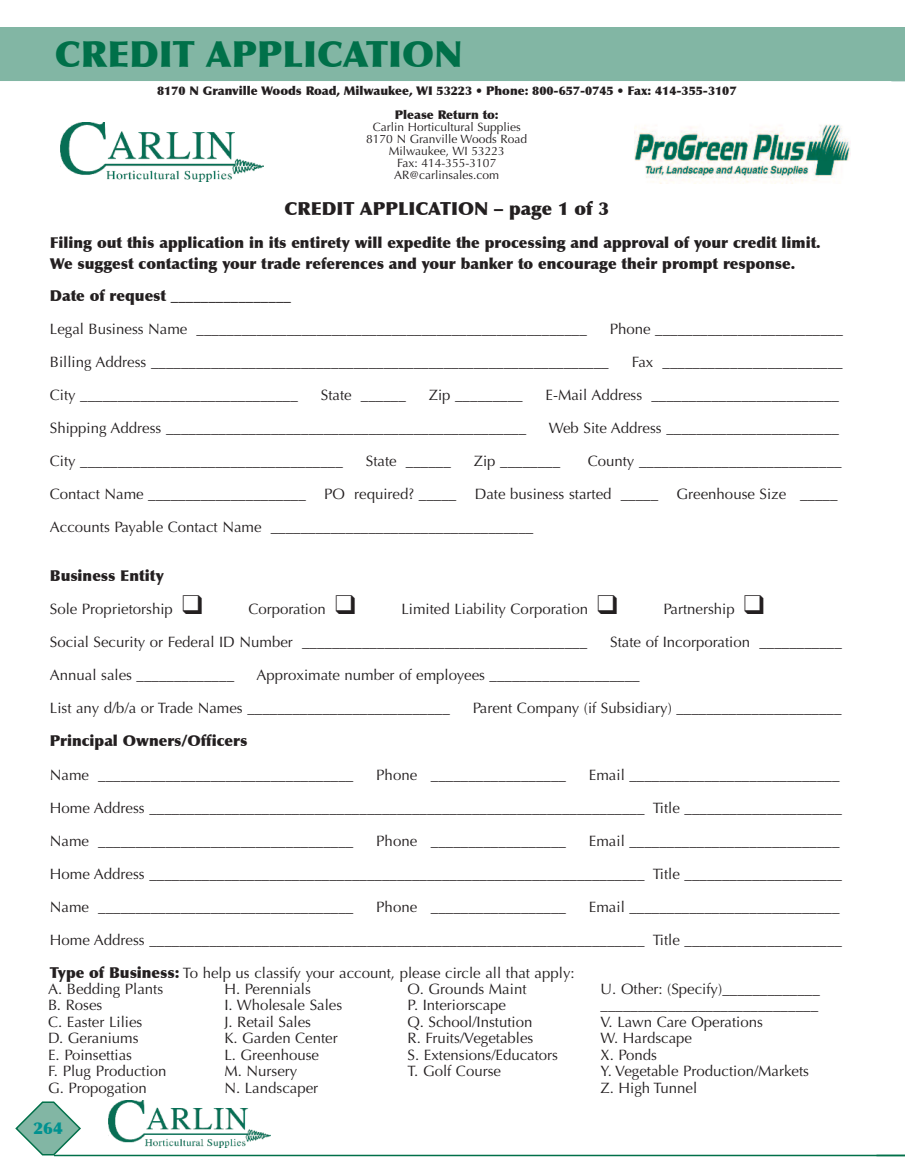
<style>
.page{position:relative;width:905px;height:1175px;background:#fff}
.page>*{position:absolute;margin:0;border:0;box-sizing:border-box;transform-origin:0 0}
.t1{font:900 36px "Optima";color:#007049}
.t2{font:900 18px "Optima";color:#231f20}
.t3{font:900 16.5px "Optima";color:#009290}
.t4{font:15px/15.9px "Optima";color:#231f20}
.t5{font:900 15px/21px "Optima";color:#231f20}
.t6{font:12px/12px "Optima";color:#231f20;text-align:center}
.t7{font:900 12px/24px "Optima";color:#231f20;text-align:center}
.s1{font-weight:900}
</style>
<div class="page">
<svg style="left:15px;top:1101px;width:66px;height:54px"></svg>
<div style="left:0;top:27px;width:904px;height:54px;background:#82b6a4"></div>
<img style="left:108px;top:1100px;width:162px;height:47px">
<hr style="left:54px;top:1154px;width:850px;height:2px;background:#007049">
<img style="left:634px;top:124px;width:216px;height:59px">
<img style="left:61px;top:122px;width:202px;height:60px">
<h1 class="t1" style="left:55px;top:32px;width:409px">CREDIT APPLICATION</h1>
<p class="t7" style="left:157px;top:79px;width:581px">8170 N Granville Woods Road, Milwaukee, WI 53223 • Phone: 800-657-0745 • Fax: 414-355-3107<br>Please Return to:</p>
<p class="t6" style="left:366px;top:121px;width:162px">Carlin Horticultural Supplies<br>8170 N Granville Woods Road<br>Milwaukee, WI 53223<br>Fax: 414-355-3107<br>AR@carlinsales.com</p>
<p class="t2" style="left:284px;top:198px;width:326px">CREDIT APPLICATION – page 1 of 3</p>
<p class="t5" style="left:50px;top:232px;width:772px">Filing out this application in its entirety will expedite the processing and approval of your credit limit.<br>We suggest contacting your trade references and your banker to encourage their prompt response.</p>
<p class="t5" style="left:50px;top:285px;width:243px">Date of request ________________</p>
<p class="t4" style="left:50px;top:321px;width:538px">Legal Business Name ____________________________________________________</p>
<p class="t4" style="left:609px;top:321px;width:234px">Phone _________________________</p>
<p class="t4" style="left:50px;top:354px;width:560px">Billing Address _____________________________________________________________</p>
<p class="t4" style="left:631px;top:354px;width:212px">Fax ________________________</p>
<p class="t4" style="left:50px;top:387px;width:249px">City _____________________________</p>
<p class="t4" style="left:321px;top:387px;width:87px">State ______</p>
<p class="t4" style="left:429px;top:387px;width:95px">Zip _________</p>
<p class="t4" style="left:545px;top:387px;width:295px">E-Mail Address _________________________</p>
<p class="t4" style="left:50px;top:420px;width:478px">Shipping Address ________________________________________________</p>
<p class="t4" style="left:548px;top:420px;width:292px">Web Site Address _______________________</p>
<p class="t4" style="left:50px;top:453px;width:294px">City ___________________________________</p>
<p class="t4" style="left:366px;top:453px;width:87px">State ______</p>
<p class="t4" style="left:474px;top:453px;width:88px">Zip ________</p>
<p class="t4" style="left:587px;top:453px;width:255px">County ___________________________</p>
<p class="t4" style="left:50px;top:486px;width:789px">Contact Name _____________________ PO required? _____ Date business started _____ Greenhouse Size _____</p>
<p class="t4" style="left:50px;top:519px;width:485px">Accounts Payable Contact Name ___________________________________</p>
<p class="t5" style="left:50px;top:565px;width:115px">Business Entity</p>
<p class="t4" style="left:50px;top:601px;width:154px">Sole Proprietorship ❑</p>
<p class="t4" style="left:248px;top:601px;width:109px">Corporation ❑</p>
<p class="t4" style="left:401px;top:601px;width:218px">Limited Liability Corporation ❑</p>
<p class="t4" style="left:663px;top:601px;width:102px">Partnership ❑</p>
<p class="t4" style="left:50px;top:634px;width:539px">Social Security or Federal ID Number ______________________________________</p>
<p class="t4" style="left:610px;top:634px;width:233px">State of Incorporation ___________</p>
<p class="t4" style="left:50px;top:667px;width:186px">Annual sales _____________</p>
<p class="t4" style="left:256px;top:667px;width:384px">Approximate number of employees ____________________</p>
<p class="t4" style="left:50px;top:700px;width:401px">List any d/b/a or Trade Names ___________________________</p>
<p class="t4" style="left:473px;top:700px;width:370px">Parent Company (if Subsidiary) ______________________</p>
<p class="t5" style="left:50px;top:730px;width:199px">Principal Owners/Officers</p>
<p class="t4" style="left:50px;top:766px;width:305px">Name __________________________________</p>
<p class="t4" style="left:376px;top:766px;width:191px">Phone __________________</p>
<p class="t4" style="left:589px;top:766px;width:252px">Email ____________________________</p>
<p class="t4" style="left:50px;top:799px;width:793px">Home Address __________________________________________________________________ Title _____________________</p>
<p class="t4" style="left:50px;top:832px;width:305px">Name __________________________________</p>
<p class="t4" style="left:376px;top:832px;width:191px">Phone __________________</p>
<p class="t4" style="left:589px;top:832px;width:252px">Email ____________________________</p>
<p class="t4" style="left:50px;top:865px;width:793px">Home Address __________________________________________________________________ Title _____________________</p>
<p class="t4" style="left:50px;top:898px;width:305px">Name __________________________________</p>
<p class="t4" style="left:376px;top:898px;width:191px">Phone __________________</p>
<p class="t4" style="left:589px;top:898px;width:252px">Email ____________________________</p>
<p class="t4" style="left:50px;top:931px;width:793px">Home Address __________________________________________________________________ Title _____________________</p>
<p class="t4" style="left:48px;top:964px;width:528px"><span class="s1">Type of Business:</span> To help us classify your account, please circle all that apply:<br>A. Bedding Plants</p>
<p class="t4" style="left:224px;top:980px;width:88px">H. Perennials</p>
<p class="t4" style="left:407px;top:980px;width:120px">O. Grounds Maint</p>
<p class="t4" style="left:600px;top:980px;width:221px">U. Other: (Specify)_____________</p>
<p class="t4" style="left:48px;top:997px;width:56px">B. Roses</p>
<p class="t4" style="left:224px;top:997px;width:119px">I. Wholesale Sales</p>
<p class="t4" style="left:407px;top:997px;width:100px">P. Interiorscape</p>
<p class="t4" style="left:600px;top:997px;width:219px">_____________________________</p>
<p class="t4" style="left:48px;top:1013px;width:96px">C. Easter Lilies</p>
<p class="t4" style="left:224px;top:1013px;width:88px">J. Retail Sales</p>
<p class="t4" style="left:407px;top:1013px;width:126px">Q. School/Instution</p>
<p class="t4" style="left:600px;top:1013px;width:164px">V. Lawn Care Operations</p>
<p class="t4" style="left:48px;top:1030px;width:92px">D. Geraniums</p>
<p class="t4" style="left:224px;top:1030px;width:115px">K. Garden Center</p>
<p class="t4" style="left:407px;top:1030px;width:127px">R. Fruits/Vegetables</p>
<p class="t4" style="left:600px;top:1030px;width:93px">W. Hardscape</p>
<p class="t4" style="left:48px;top:1046px;width:85px">E. Poinsettias</p>
<p class="t4" style="left:224px;top:1046px;width:96px">L. Greenhouse</p>
<p class="t4" style="left:407px;top:1046px;width:152px">S. Extensions/Educators</p>
<p class="t4" style="left:600px;top:1046px;width:58px">X. Ponds</p>
<p class="t4" style="left:48px;top:1063px;width:120px">F. Plug Production</p>
<p class="t4" style="left:224px;top:1063px;width:74px">M. Nursery</p>
<p class="t4" style="left:407px;top:1063px;width:95px">T. Golf Course</p>
<p class="t4" style="left:600px;top:1063px;width:210px">Y. Vegetable Production/Markets</p>
<p class="t4" style="left:48px;top:1079px;width:100px">G. Propogation</p>
<p class="t4" style="left:224px;top:1079px;width:95px">N. Landscaper</p>
<p class="t4" style="left:600px;top:1079px;width:98px">Z. High Tunnel</p>
<p class="t3" style="left:33px;top:1117px;width:31px">264</p>
</div>
